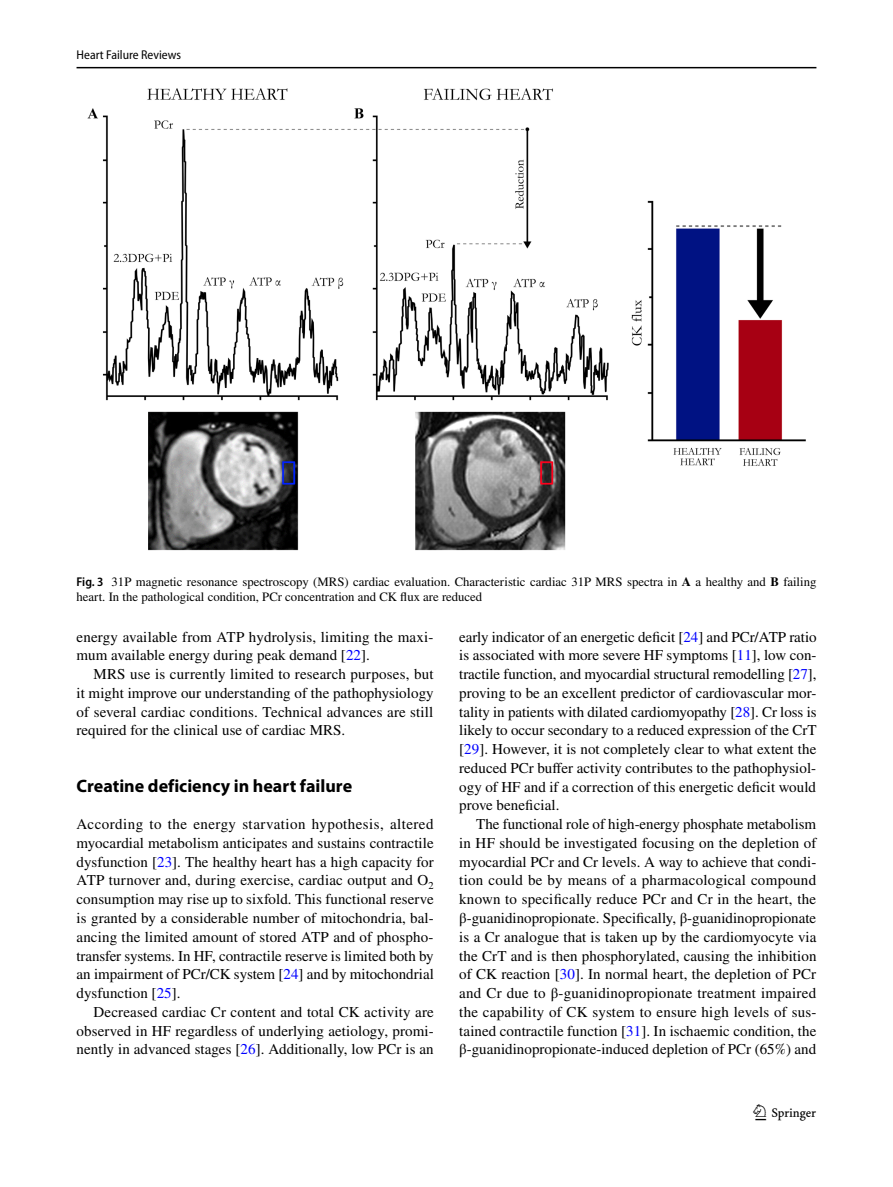
<style>
.page{position:relative;width:893px;height:1187px;background:#fff}
.page>*{position:absolute;margin:0;border:0;box-sizing:border-box;transform-origin:0 0}
.t1{font:22.5px "Springnew Regular 3";color:#000}
.t2{font:700 18px "Myriad Pro";color:#000}
.t3{font:15px/18.8px "STIX";letter-spacing:.005em;color:#000;text-align:justify}
.t4{font:12.75px/15px "STIX";color:#000}
.t5{font:semi-condensed 12.75px "Myriad Pro";color:#000}
.s1{font-family:"Myriad Pro";font-weight:600;font-stretch:semi-condensed}
.s2{font-weight:700}
.s3{color:#00f}
</style>
<div class="page">
<hr style="left:77px;top:67px;width:739px;height:1px;background:#000">
<img style="left:87px;top:88px;width:719px;height:463px">
<p class="t5" style="left:77px;top:48px;width:106px">Heart Failure Reviews</p>
<p class="t4" style="left:77px;top:575px;width:741px"><span class="s1">Fig. 3</span> 31P magnetic resonance spectroscopy (MRS) cardiac evaluation. Characteristic cardiac 31P MRS spectra in <span class="s2">A</span> a healthy and <span class="s2">B</span> failing heart. In the pathological condition, PCr concentration and CK flux are reduced</p>
<p class="t3" style="left:77px;top:628px;width:358px">energy available from ATP hydrolysis, limiting the maxi&shy;mum available energy during peak demand [<span class="s3">22</span>].</p>
<p class="t3" style="left:77px;top:665px;width:359px;text-indent:17px">MRS use is currently limited to research purposes, but it might improve our understanding of the pathophysiology of several cardiac conditions. Technical advances are still required for the clinical use of cardiac MRS.</p>
<p class="t2" style="left:77px;top:773px;width:277px">Creatine deficiency in heart failure</p>
<p class="t3" style="left:77px;top:815px;width:359px">According to the energy starvation hypothesis, altered myocardial metabolism anticipates and sustains contractile dysfunction [<span class="s3">23</span>]. The healthy heart has a high capacity for ATP turnover and, during exercise, cardiac output and O<sub>2 </sub>consumption may rise up to sixfold. This functional reserve is granted by a considerable number of mitochondria, bal&shy;ancing the limited amount of stored ATP and of phospho&shy;transfer systems. In HF, contractile reserve is limited both by an impairment of PCr/CK system [<span class="s3">24</span>] and by mitochondrial dysfunction [<span class="s3">25</span>].</p>
<p class="t3" style="left:77px;top:1003px;width:359px;text-indent:17px">Decreased cardiac Cr content and total CK activity are observed in HF regardless of underlying aetiology, promi&shy;nently in advanced stages [<span class="s3">26</span>]. Additionally, low PCr is an</p>
<p class="t3" style="left:459px;top:628px;width:359px">early indicator of an energetic deficit [<span class="s3">24</span>] and PCr/ATP ratio is associated with more severe HF symptoms [<span class="s3">11</span>], low con&shy;tractile function, and myocardial structural remodelling [<span class="s3">27</span>], proving to be an excellent predictor of cardiovascular mor&shy;tality in patients with dilated cardiomyopathy [<span class="s3">28</span>]. Cr loss is likely to occur secondary to a reduced expression of the CrT [<span class="s3">29</span>]. However, it is not completely clear to what extent the reduced PCr buffer activity contributes to the pathophysiol&shy;ogy of HF and if a correction of this energetic deficit would prove beneficial.</p>
<p class="t3" style="left:459px;top:815px;width:359px;text-indent:17px">The functional role of high-energy phosphate metabolism in HF should be investigated focusing on the depletion of myocardial PCr and Cr levels. A way to achieve that condi&shy;tion could be by means of a pharmacological compound known to specifically reduce PCr and Cr in the heart, the β-guanidinopropionate. Specifically, β-guanidinopropionate is a Cr analogue that is taken up by the cardiomyocyte via the CrT and is then phosphorylated, causing the inhibition of CK reaction [<span class="s3">30</span>]. In normal heart, the depletion of PCr and Cr due to β-guanidinopropionate treatment impaired the capability of CK system to ensure high levels of sus&shy;tained contractile function [<span class="s3">31</span>]. In ischaemic condition, the β-guanidinopropionate-induced depletion of PCr (65%) and</p>
<h1 class="t1" style="left:755px;top:1104px;width:62px">1 3</h1>
</div>
